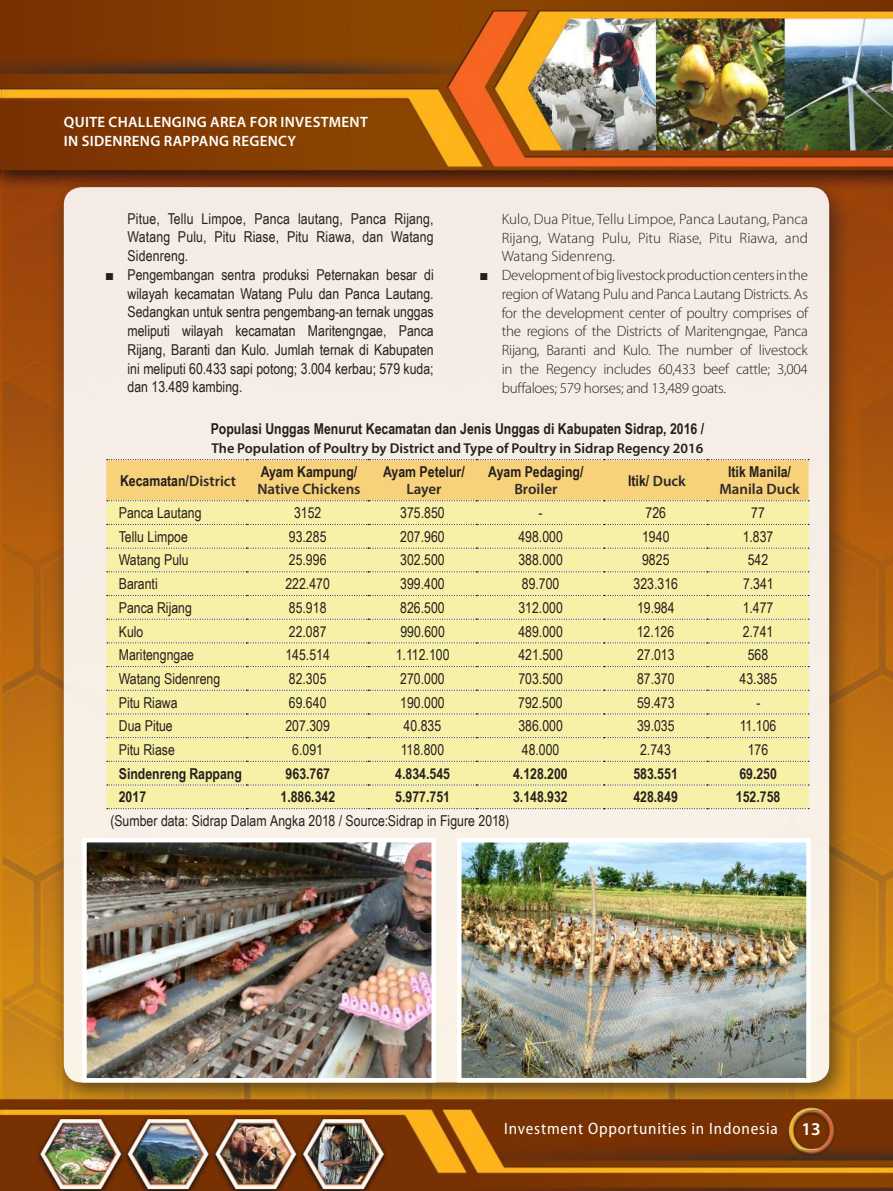
<style>
.page{position:relative;width:893px;height:1191px;background:#fff}
.page>*{position:absolute;margin:0;border:0;box-sizing:border-box;transform-origin:0 0}
.t1{font:600 18px "Myriad Pro";color:#fff}
.t2{font:semi-condensed 16.5px "Myriad Pro";letter-spacing:.05em;color:#fff}
.t3{font:15px/18.8px "Arial Narrow";color:#241f1f;text-align:justify}
.t4{font:300 15px/18.8px "Myriad Pro";letter-spacing:-.02em;color:#241f1f;text-align:justify}
.t5{font:700 15px "Arial Narrow";color:#241f1f}
.t6{font:600 15px/19.5px "Myriad Pro";letter-spacing:.02em;color:#fff}
.t7{font:600 15px "Myriad Pro";color:#2e292a}
.t8{font:600 14.25px "Myriad Pro";color:#241f1f}
.s1{font-family:"Myriad Pro";font-weight:600;color:#2e292a}
.s2{font-family:"Arial Narrow";font-weight:400}
</style>
<div class="page">
<img style="left:0;top:0;width:893px;height:1191px">
<div style="left:50px;top:175px;width:803px;height:933px;background:#241f1f;opacity:.75"></div>
<div style="left:64px;top:187px;width:765px;height:895px;background:#f5ece6;border-radius:18px"></div>
<img style="left:781px;top:1099px;width:62px;height:63px">
<div style="left:106px;top:501px;width:703px;height:307px;background:#f7f0a7"></div>
<svg style="left:106px;top:459px;width:703px;height:42px;background:#f4d07c"></svg>
<svg style="left:107px;top:524px;width:702px;height:1px"></svg>
<svg style="left:107px;top:547px;width:702px;height:2px"></svg>
<svg style="left:107px;top:571px;width:702px;height:1px"></svg>
<svg style="left:107px;top:595px;width:702px;height:1px"></svg>
<svg style="left:107px;top:618px;width:702px;height:2px"></svg>
<svg style="left:107px;top:642px;width:702px;height:1px"></svg>
<svg style="left:107px;top:666px;width:702px;height:1px"></svg>
<svg style="left:107px;top:689px;width:702px;height:2px"></svg>
<svg style="left:107px;top:713px;width:702px;height:1px"></svg>
<svg style="left:107px;top:737px;width:702px;height:1px"></svg>
<svg style="left:107px;top:760px;width:702px;height:2px"></svg>
<svg style="left:107px;top:784px;width:702px;height:1px"></svg>
<svg style="left:107px;top:808px;width:702px;height:1px"></svg>
<img style="left:87px;top:843px;width:344px;height:234px">
<div style="left:82px;top:838px;width:354px;height:244px;border:4px solid #fff"></div>
<img style="left:462px;top:843px;width:344px;height:234px">
<div style="left:457px;top:838px;width:354px;height:244px;border:4px solid #fff"></div>
<p class="t6" style="left:64px;top:112px;width:305px">QUITE CHALLENGING AREA FOR INVESTMENT<br>IN SIDENRENG RAPPANG REGENCY</p>
<p class="t3" style="left:128px;top:208px;width:308px">Pitue, Tellu Limpoe, Panca lautang, Panca Rijang, Watang Pulu, Pitu Riase, Pitu Riawa, dan Watang Sidenreng.</p>
<p class="t3" style="left:128px;top:265px;width:308px;text-indent:-21px">■ Pengembangan sentra produksi Peternakan besar di wilayah kecamatan Watang Pulu dan Panca Lautang.<br>Sedangkan untuk sentra pengembang-an ternak unggas meliputi wilayah kecamatan Maritengngae, Panca Rijang, Baranti dan Kulo. Jumlah ternak di Kabupaten ini meliputi 60.433 sapi potong; 3.004 kerbau; 579 kuda; dan 13.489 kambing.</p>
<p class="t5" style="left:211px;top:418px;width:495px">Populasi Unggas Menurut Kecamatan dan Jenis Unggas di Kabupaten Sidrap, 2016 /</p>
<p class="t8" style="left:211px;top:439px;width:493px">The Population of Poultry by District and Type of Poultry in Sidrap Regency 2016</p>
<p class="t5" style="left:120px;top:469px;width:118px">Kecamatan/<span class="s1">District</span></p>
<p class="t4" style="left:502px;top:210px;width:308px">Kulo, Dua Pitue, Tellu Limpoe, Panca Lautang, Panca Rijang, Watang Pulu, Pitu Riase, Pitu Riawa, and Watang Sidenreng.</p>
<p class="t4" style="left:502px;top:266px;width:308px;text-indent:-21px"><span class="s2">■</span> Development of big livestock production centers in the region of Watang Pulu and Panca Lautang Districts. As for the development center of poultry comprises of the regions of the Districts of Maritengngae, Panca Rijang, Baranti and Kulo. The number of livestock in the Regency includes 60,433 beef cattle; 3,004 buffaloes; 579 horses; and 13,489 goats.</p>
<p class="t5" style="left:261px;top:460px;width:98px">Ayam Kampung/</p>
<p class="t7" style="left:257px;top:480px;width:105px">Native Chickens</p>
<p class="t5" style="left:383px;top:460px;width:83px">Ayam Petelur/</p>
<p class="t7" style="left:406px;top:480px;width:37px">Layer</p>
<p class="t5" style="left:488px;top:460px;width:97px">Ayam Pedaging/</p>
<p class="t7" style="left:514px;top:480px;width:45px">Broiler</p>
<p class="t5" style="left:728px;top:460px;width:64px">Itik Manila/</p>
<p class="t7" style="left:719px;top:480px;width:82px">Manila Duck</p>
<p class="t5" style="left:628px;top:469px;width:59px">Itik/ <span class="s1">Duck</span></p>
<p class="t3" style="left:119px;top:503px;width:84px">Panca Lautang</p>
<p class="t3" style="left:294px;top:503px;width:29px">3152</p>
<p class="t3" style="left:400px;top:503px;width:46px">375.850</p>
<p class="t3" style="left:539px;top:503px;width:6px">-</p>
<p class="t3" style="left:646px;top:503px;width:22px">726</p>
<p class="t3" style="left:751px;top:503px;width:15px">77</p>
<p class="t3" style="left:119px;top:526px;width:71px">Tellu Limpoe</p>
<p class="t3" style="left:289px;top:526px;width:39px">93.285</p>
<p class="t3" style="left:400px;top:526px;width:46px">207.960</p>
<p class="t3" style="left:518px;top:526px;width:46px">498.000</p>
<p class="t3" style="left:642px;top:526px;width:29px">1940</p>
<p class="t3" style="left:743px;top:526px;width:32px">1.837</p>
<p class="t3" style="left:119px;top:550px;width:71px">Watang Pulu</p>
<p class="t3" style="left:289px;top:550px;width:39px">25.996</p>
<p class="t3" style="left:400px;top:550px;width:46px">302.500</p>
<p class="t3" style="left:518px;top:550px;width:46px">388.000</p>
<p class="t3" style="left:642px;top:550px;width:29px">9825</p>
<p class="t3" style="left:748px;top:550px;width:22px">542</p>
<p class="t3" style="left:119px;top:574px;width:40px">Baranti</p>
<p class="t3" style="left:285px;top:574px;width:46px">222.470</p>
<p class="t3" style="left:400px;top:574px;width:46px">399.400</p>
<p class="t3" style="left:522px;top:574px;width:39px">89.700</p>
<p class="t3" style="left:634px;top:574px;width:46px">323.316</p>
<p class="t3" style="left:743px;top:574px;width:32px">7.341</p>
<p class="t3" style="left:119px;top:597px;width:75px">Panca Rijang</p>
<p class="t3" style="left:289px;top:597px;width:39px">85.918</p>
<p class="t3" style="left:400px;top:597px;width:46px">826.500</p>
<p class="t3" style="left:518px;top:597px;width:46px">312.000</p>
<p class="t3" style="left:637px;top:597px;width:39px">19.984</p>
<p class="t3" style="left:743px;top:597px;width:32px">1.477</p>
<p class="t3" style="left:119px;top:621px;width:26px">Kulo</p>
<p class="t3" style="left:289px;top:621px;width:39px">22.087</p>
<p class="t3" style="left:400px;top:621px;width:46px">990.600</p>
<p class="t3" style="left:518px;top:621px;width:46px">489.000</p>
<p class="t3" style="left:637px;top:621px;width:39px">12.126</p>
<p class="t3" style="left:743px;top:621px;width:32px">2.741</p>
<p class="t3" style="left:119px;top:645px;width:77px">Maritengngae</p>
<p class="t3" style="left:285px;top:645px;width:46px">145.514</p>
<p class="t3" style="left:396px;top:645px;width:55px">1.112.100</p>
<p class="t3" style="left:518px;top:645px;width:46px">421.500</p>
<p class="t3" style="left:637px;top:645px;width:39px">27.013</p>
<p class="t3" style="left:748px;top:645px;width:22px">568</p>
<p class="t3" style="left:119px;top:668px;width:103px">Watang Sidenreng</p>
<p class="t3" style="left:289px;top:668px;width:39px">82.305</p>
<p class="t3" style="left:400px;top:668px;width:46px">270.000</p>
<p class="t3" style="left:518px;top:668px;width:46px">703.500</p>
<p class="t3" style="left:637px;top:668px;width:39px">87.370</p>
<p class="t3" style="left:740px;top:668px;width:39px">43.385</p>
<p class="t3" style="left:119px;top:692px;width:60px">Pitu Riawa</p>
<p class="t3" style="left:289px;top:692px;width:39px">69.640</p>
<p class="t3" style="left:400px;top:692px;width:46px">190.000</p>
<p class="t3" style="left:518px;top:692px;width:46px">792.500</p>
<p class="t3" style="left:637px;top:692px;width:39px">59.473</p>
<p class="t3" style="left:756px;top:692px;width:6px">-</p>
<p class="t3" style="left:119px;top:716px;width:56px">Dua Pitue</p>
<p class="t3" style="left:285px;top:716px;width:46px">207.309</p>
<p class="t3" style="left:404px;top:716px;width:39px">40.835</p>
<p class="t3" style="left:518px;top:716px;width:46px">386.000</p>
<p class="t3" style="left:637px;top:716px;width:39px">39.035</p>
<p class="t3" style="left:740px;top:716px;width:38px">11.106</p>
<p class="t3" style="left:119px;top:739px;width:58px">Pitu Riase</p>
<p class="t3" style="left:292px;top:739px;width:32px">6.091</p>
<p class="t3" style="left:401px;top:739px;width:45px">118.800</p>
<p class="t3" style="left:522px;top:739px;width:39px">48.000</p>
<p class="t3" style="left:640px;top:739px;width:32px">2.743</p>
<p class="t3" style="left:748px;top:739px;width:22px">176</p>
<p class="t5" style="left:119px;top:762px;width:125px">Sindenreng Rappang</p>
<p class="t5" style="left:286px;top:762px;width:46px">963.767</p>
<p class="t5" style="left:395px;top:762px;width:56px">4.834.545</p>
<p class="t5" style="left:513px;top:762px;width:56px">4.128.200</p>
<p class="t5" style="left:633px;top:762px;width:46px">583.551</p>
<p class="t5" style="left:739px;top:762px;width:39px">69.250</p>
<p class="t5" style="left:119px;top:785px;width:29px">2017</p>
<p class="t5" style="left:280px;top:785px;width:56px">1.886.342</p>
<p class="t5" style="left:395px;top:785px;width:56px">5.977.751</p>
<p class="t5" style="left:513px;top:785px;width:56px">3.148.932</p>
<p class="t5" style="left:633px;top:785px;width:46px">428.849</p>
<p class="t5" style="left:736px;top:785px;width:46px">152.758</p>
<p class="t3" style="left:111px;top:810px;width:400px">(Sumber data: Sidrap Dalam Angka 2018 / Source:Sidrap in Figure 2018)</p>
<p class="t2" style="left:504px;top:1118px;width:275px">Investment Opportunities in Indonesia</p>
<p class="t1" style="left:801px;top:1117px;width:21px">13</p>
</div>
